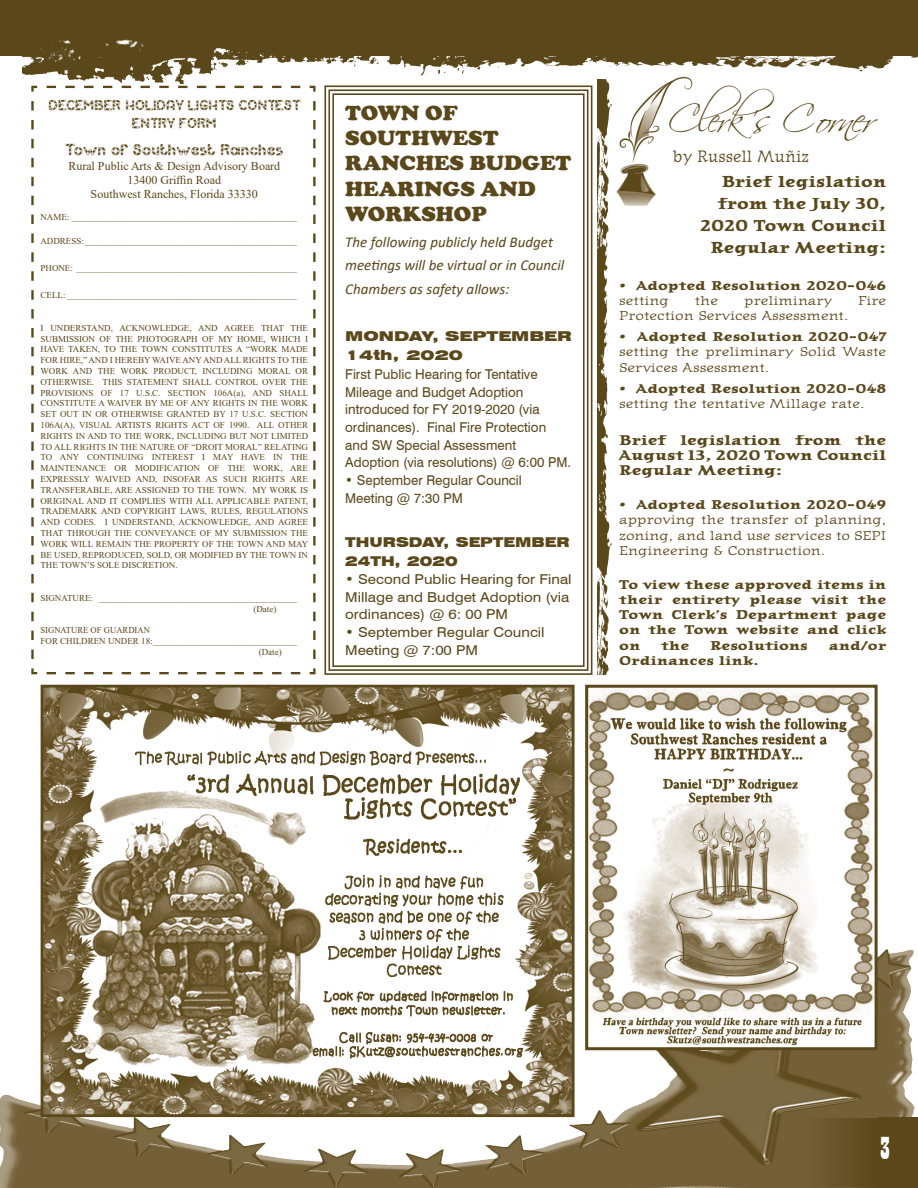
<style>
.page{position:relative;width:918px;height:1188px;background:#fff}
.page>*{position:absolute;margin:0;border:0;box-sizing:border-box;transform-origin:0 0}
.t1{font:38.55px "Scriptina";letter-spacing:-.045em;color:#5a471a;scale:.92 1}
.t2{font:33px "Playbill";color:#fff}
.t3{font:900 21px/25.2px "Cooper";color:#5a471a;scale:1.07 1}
.t4{font:16.5px "Candy Cane Match";color:#5a471a}
.t5{font:16.35px "Journal Text";color:#5a471a}
.t6{font:15.75px/22.2px "Journal Bold Lin";color:#5a471a;text-align:right;scale:1.14 1}
.t7{font:italic 15px/23.7px "Calibri";color:#5a471a}
.t8{font:15px/18px "Candy Cane Match";color:#5a471a;text-align:center}
.t9{font:13.95px/15.1px "Journal Bold Lin";color:#5a471a;text-align:justify;scale:1.2 1}
.t10{font:13.65px/17.7px "Swiss 721 BT";color:#5a471a}
.t11{font:13.65px/17.7px "Swiss 721 BT";color:#5a471a;scale:1.1 1}
.t12{font:900 expanded 13.65px/19px "Swiss 721 BT";color:#5a471a}
.t13{font:900 expanded 13.65px/19px "Swiss 721 BT";color:#5a471a;scale:1.08 1}
.t14{font:12.6px/15.1px "Journal Bold Lin";color:#5a471a;text-align:justify;scale:1.2 1}
.t15{font:12.6px/15.1px "Journal Text";color:#5a471a;scale:1.2 1}
.t16{font:12px/14.4px "Times New Roman";color:#5a471a;text-align:center}
.t17{font:9px/10.8px "Times New Roman";color:#5a471a;text-align:justify}
.t18{font:9px "Times New Roman";color:#5a471a;scale:.96 1}
</style>
<div class="page">
<img style="left:0;top:935px;width:918px;height:253px">
<img style="left:22px;top:55px;width:168px;height:30px">
<div style="left:0;top:0;width:918px;height:55px;background:#5a471a"></div>
<img style="left:190px;top:55px;width:273px;height:21px">
<img style="left:415px;top:55px;width:503px;height:18px">
<div style="left:878px;top:1118px;width:40px;height:70px;background:#5a471a"></div>
<div style="left:806px;top:1118px;width:72px;height:70px;background:linear-gradient(to right,#725f37,#5a471a)"></div>
<img style="left:212px;top:48px;width:203px;height:28px">
<img style="left:12px;top:39px;width:174px;height:26px">
<div style="left:612px;top:71px;width:306px;height:181px;background:#fff"></div>
<img style="left:598px;top:80px;width:14px;height:395px">
<img style="left:598px;top:475px;width:14px;height:200px">
<svg style="left:324px;top:85px;width:269px;height:590px"></svg>
<div style="left:328px;top:89px;width:260px;height:582px;border:2px solid #5a471a"></div>
<div style="left:332px;top:93px;width:253px;height:574px;border:2px solid #5a471a"></div>
<img style="left:616px;top:76px;width:77px;height:130px">
<svg style="left:31px;top:85px;width:285px;height:590px"></svg>
<img style="left:45px;top:689px;width:526px;height:424px">
<div style="left:41px;top:685px;width:534px;height:432px;border:3px solid #5a471a"></div>
<img style="left:589px;top:689px;width:285px;height:357px">
<div style="left:585px;top:685px;width:293px;height:365px;border:3px solid #5a471a"></div>
<h3 class="t8" style="left:49px;top:96px;width:253px">DECEMBER HOLIDAY LIGHTS CONTEST<br>ENTRY FORM</h3>
<h3 class="t4" style="left:65px;top:142px;width:220px">Town of Southwest Ranches</h3>
<h3 class="t16" style="left:68px;top:158px;width:213px">Rural Public Arts &amp; Design Advisory Board<br>13400 Griffin Road<br>Southwest Ranches, Florida 33330</h3>
<p class="t17" style="left:40px;top:211px;width:258px">NAME: __________________________________________________</p>
<p class="t17" style="left:40px;top:236px;width:258px">ADDRESS: _______________________________________________</p>
<p class="t17" style="left:40px;top:263px;width:258px">PHONE: _________________________________________________</p>
<p class="t17" style="left:40px;top:290px;width:258px">CELL: ___________________________________________________</p>
<p class="t17" style="left:40px;top:322px;width:269px">I UNDERSTAND, ACKNOWLEDGE, AND AGREE THAT THE SUBMISSION OF THE PHOTOGRAPH OF MY HOME, WHICH I HAVE TAKEN, TO THE TOWN CONSTITUTES A “WORK MADE FOR HIRE,” AND I HEREBY WAIVE ANY AND ALL RIGHTS TO THE WORK AND THE WORK PRODUCT, INCLUDING MORAL OR OTHERWISE. THIS STATEMENT SHALL CONTROL OVER THE PROVISIONS OF 17 U.S.C. SECTION 106A(a), AND SHALL CONSTITUTE A WAIVER BY ME OF ANY RIGHTS IN THE WORK SET OUT IN OR OTHERWISE GRANTED BY 17 U.S.C. SECTION 106A(A), VISUAL ARTISTS RIGHTS ACT OF 1990. ALL OTHER RIGHTS IN AND TO THE WORK, INCLUDING BUT NOT LIMITED TO ALL RIGHTS IN THE NATURE OF “DROIT MORAL” RELATING TO ANY CONTINUING INTEREST I MAY HAVE IN THE MAINTENANCE OR MODIFICATION OF THE WORK, ARE EXPRESSLY WAIVED AND, INSOFAR AS SUCH RIGHTS ARE TRANSFERABLE, ARE ASSIGNED TO THE TOWN. MY WORK IS ORIGINAL AND IT COMPLIES WITH ALL APPLICABLE PATENT, TRADEMARK AND COPYRIGHT LAWS, RULES, REGULATIONS AND CODES. I UNDERSTAND, ACKNOWLEDGE, AND AGREE THAT THROUGH THE CONVEYANCE OF MY SUBMISSION THE WORK WILL REMAIN THE PROPERTY OF THE TOWN AND MAY BE USED, REPRODUCED, SOLD, OR MODIFIED BY THE TOWN IN THE TOWN’S SOLE DISCRETION.</p>
<p class="t17" style="left:254px;top:592px;width:45px;text-indent:-213px">SIGNATURE: ____________________________________________ (Date)</p>
<p class="t18" style="left:40px;top:624px;width:115px">SIGNATURE OF GUARDIAN</p>
<p class="t17" style="left:40px;top:635px;width:258px">FOR CHILDREN UNDER 18:________________________________</p>
<p class="t17" style="left:259px;top:646px;width:24px">(Date)</p>
<h3 class="t3" style="left:345px;top:100px;width:213px">TOWN OF<br>SOUTHWEST<br>RANCHES BUDGET<br>HEARINGS AND<br>WORKSHOP</h3>
<h3 class="t7" style="left:345px;top:229px;width:221px">The following publicly held Budget meetings will be virtual or in Council<br>Chambers as safety allows:</h3>
<h3 class="t13" style="left:345px;top:327px;width:211px">MONDAY, SEPTEMBER<br>14th, 2020</h3>
<h3 class="t10" style="left:345px;top:365px;width:227px">First Public Hearing for Tentative<br>Mileage and Budget Adoption introduced for FY 2019-2020 (via ordinances). Final Fire Protection and SW Special Assessment<br>Adoption (via resolutions) @ 6:00 PM.</h3>
<h3 class="t10" style="left:345px;top:471px;width:178px">• September Regular Council<br>Meeting @ 7:30 PM</h3>
<h3 class="t12" style="left:345px;top:533px;width:226px">THURSDAY, SEPTEMBER<br>24TH, 2020</h3>
<h3 class="t11" style="left:345px;top:570px;width:207px">• Second Public Hearing for Final<br>Millage and Budget Adoption (via ordinances) @ 6: 00 PM</h3>
<h3 class="t11" style="left:345px;top:623px;width:183px">• September Regular Council<br>Meeting @ 7:00 PM</h3>
<h1 class="t1" style="left:668px;top:96px;width:225px">Clerk’s Corner</h1>
<h3 class="t6" style="left:700px;top:170px;width:165px">Brief legislation from the July 30,<br>2020 Town Council<br>Regular Meeting:</h3>
<h3 class="t14" style="left:619px;top:278px;width:224px">• Adopted Resolution 2020-046</h3>
<h3 class="t15" style="left:619px;top:293px;width:43px">setting</h3>
<h3 class="t15" style="left:695px;top:293px;width:21px">the</h3>
<h3 class="t15" style="left:744px;top:293px;width:75px">preliminary</h3>
<h3 class="t15" style="left:858px;top:293px;width:25px">Fire</h3>
<h3 class="t15" style="left:619px;top:308px;width:193px">Protection Services Assessment.</h3>
<h3 class="t14" style="left:619px;top:329px;width:224px">• Adopted Resolution 2020-047</h3>
<h3 class="t15" style="left:619px;top:345px;width:224px">setting the preliminary Solid Waste<br>Services Assessment.</h3>
<h3 class="t14" style="left:619px;top:380px;width:224px">• Adopted Resolution 2020-048</h3>
<h3 class="t15" style="left:619px;top:396px;width:206px">setting the tentative Millage rate.</h3>
<h3 class="t9" style="left:619px;top:432px;width:224px">Brief legislation from the August 13, 2020 Town Council Regular Meeting:</h3>
<h3 class="t14" style="left:619px;top:497px;width:224px">• Adopted Resolution 2020-049</h3>
<h3 class="t15" style="left:619px;top:512px;width:224px;text-align:justify">approving the transfer of planning, zoning, and land use services to SEPI Engineering &amp; Construction.</h3>
<h3 class="t14" style="left:619px;top:577px;width:224px">To view these approved items in their entirety please visit the Town Clerk’s Department page on the Town website and click on</h3>
<h3 class="t5" style="left:673px;top:147px;width:138px">by Russell Muñiz</h3>
<h3 class="t14" style="left:661px;top:637px;width:25px">the</h3>
<h3 class="t14" style="left:710px;top:637px;width:83px">Resolutions</h3>
<h3 class="t14" style="left:829px;top:637px;width:49px">and/or</h3>
<h3 class="t14" style="left:619px;top:652px;width:118px">Ordinances link.</h3>
<h2 class="t2" style="left:879px;top:1131px;width:13px">3</h2>
</div>
